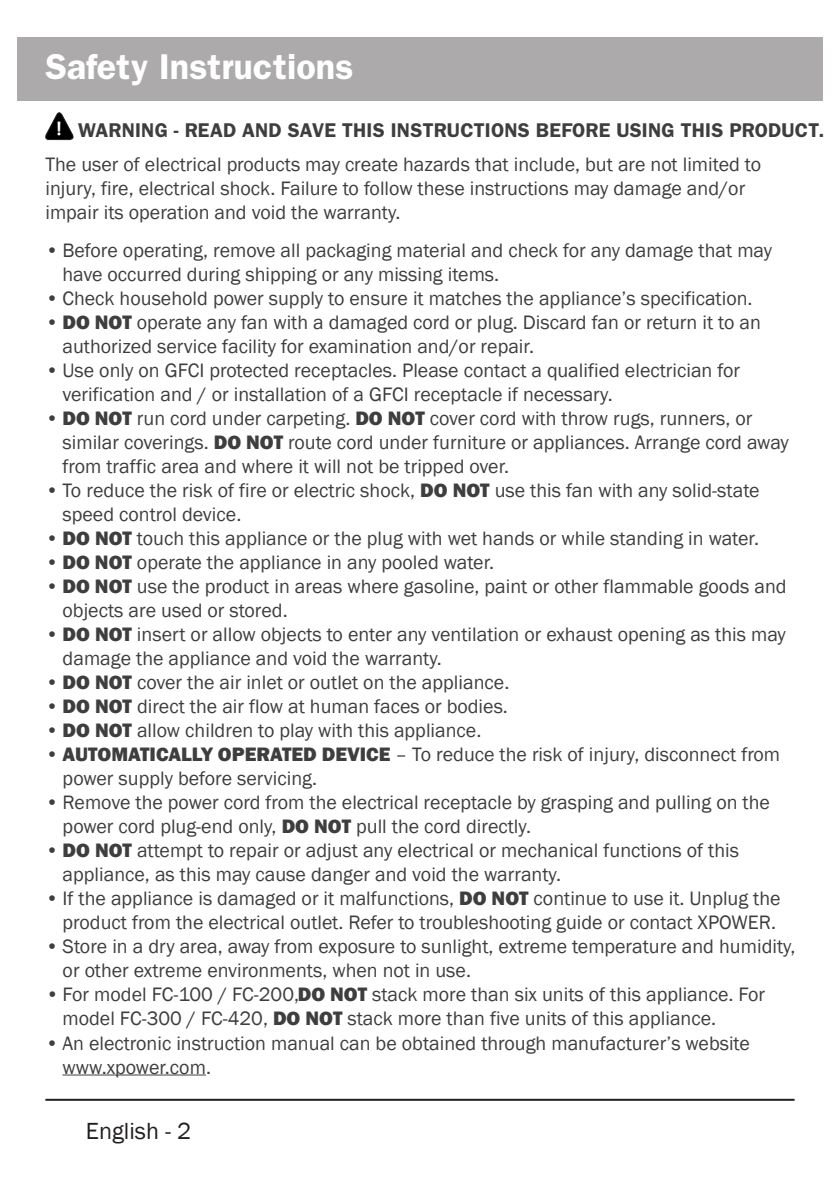
<style>
.page{position:relative;width:840px;height:1191px;background:#fff}
.page>*{position:absolute;margin:0;border:0;box-sizing:border-box;transform-origin:0 0}
.t1{font:600 36px "Franklin Gothic";color:#fff}
.t2{font:24px "Franklin Gothic";color:#231f20}
.t3{font:20px/24px "Franklin Gothic";color:#3e3e3f}
.s1{font-family:"Calibri";font-weight:700;color:#fff}
.s2{font-weight:600}
.s3{font-weight:800}
</style>
<div class="page">
<hr style="left:45px;top:1098px;width:749px;height:2px;background:#231f20">
<div style="left:17px;top:38px;width:805px;height:63px;background:#acaaab"></div>
<svg style="left:45px;top:112px;width:29px;height:28px"></svg>
<hr style="left:62px;top:1074px;width:144px;height:1px;background:#3e3e3f">
<h1 class="t1" style="left:45px;top:46px;width:309px">Safety Instructions</h1>
<p class="t3" style="left:45px;top:113px;width:780px;line-height:34.8px;text-indent:10px"><span class="s1">!</span> <span class="s2">WARNING - READ AND SAVE THIS INSTRUCTIONS BEFORE USING THIS PRODUCT.<br></span>The user of electrical products may create hazards that include, but are not limited to</p>
<p class="t3" style="left:45px;top:177px;width:701px">injury, fire, electrical shock. Failure to follow these instructions may damage and/or impair its operation and void the warranty.</p>
<p class="t3" style="left:62px;top:239px;width:710px;text-indent:-17px">• Before operating, remove all packaging material and check for any damage that may have occurred during shipping or any missing items.</p>
<p class="t3" style="left:45px;top:287px;width:708px">• Check household power supply to ensure it matches the appliance’s specification.</p>
<p class="t3" style="left:62px;top:311px;width:699px;text-indent:-17px">• <span class="s3">DO NOT</span> operate any fan with a damaged cord or plug. Discard fan or return it to an authorized service facility for examination and/or repair.</p>
<p class="t3" style="left:62px;top:359px;width:678px;text-indent:-17px">• Use only on GFCI protected receptacles. Please contact a qualified electrician for verification and / or installation of a GFCI receptacle if necessary.</p>
<p class="t3" style="left:62px;top:407px;width:727px;text-indent:-17px">• <span class="s3">DO NOT</span> run cord under carpeting. <span class="s3">DO NOT</span> cover cord with throw rugs, runners, or similar coverings. <span class="s3">DO NOT</span> route cord under furniture or appliances. Arrange cord away from traffic area and where it will not be tripped over.</p>
<p class="t3" style="left:62px;top:479px;width:698px;text-indent:-17px">• To reduce the risk of fire or electric shock, <span class="s3">DO NOT</span> use this fan with any solid-state speed control device.</p>
<p class="t3" style="left:45px;top:527px;width:714px">• <span class="s3">DO NOT</span> touch this appliance or the plug with wet hands or while standing in water.</p>
<p class="t3" style="left:45px;top:551px;width:450px">• <span class="s3">DO NOT</span> operate the appliance in any pooled water.</p>
<p class="t3" style="left:62px;top:575px;width:725px;text-indent:-17px">• <span class="s3">DO NOT</span> use the product in areas where gasoline, paint or other flammable goods and objects are used or stored.</p>
<p class="t3" style="left:63px;top:623px;width:724px;text-indent:-17px">• <span class="s3">DO NOT</span> insert or allow objects to enter any ventilation or exhaust opening as this may damage the appliance and void the warranty.</p>
<p class="t3" style="left:46px;top:671px;width:465px">• <span class="s3">DO NOT</span> cover the air inlet or outlet on the appliance.</p>
<p class="t3" style="left:46px;top:695px;width:463px">• <span class="s3">DO NOT</span> direct the air flow at human faces or bodies.</p>
<p class="t3" style="left:46px;top:719px;width:437px">• <span class="s3">DO NOT</span> allow children to play with this appliance.</p>
<p class="t3" style="left:63px;top:743px;width:718px;text-indent:-17px">• <span class="s3">AUTOMATICALLY OPERATED DEVICE</span> – To reduce the risk of injury, disconnect from power supply before servicing.</p>
<p class="t3" style="left:63px;top:791px;width:708px;text-indent:-17px">• Remove the power cord from the electrical receptacle by grasping and pulling on the power cord plug-end only, <span class="s3">DO NOT</span> pull the cord directly.</p>
<p class="t3" style="left:63px;top:839px;width:677px;text-indent:-17px">• <span class="s3">DO NOT</span> attempt to repair or adjust any electrical or mechanical functions of this appliance, as this may cause danger and void the warranty.</p>
<p class="t3" style="left:46px;top:887px;width:736px;text-align:right">• If the appliance is damaged or it malfunctions, <span class="s3">DO NOT</span> continue to use it. Unplug the product from the electrical outlet. Refer to troubleshooting guide or contact XPOWER.</p>
<p class="t3" style="left:63px;top:935px;width:734px;text-indent:-17px">• Store in a dry area, away from exposure to sunlight, extreme temperature and humidity, or other extreme environments, when not in use.</p>
<p class="t3" style="left:62px;top:983px;width:703px;text-indent:-17px">• For model FC-100 / FC-200, <span class="s3">DO NOT</span> stack more than six units of this appliance. For model FC-300 / FC-420, <span class="s3">DO NOT</span> stack more than five units of this appliance.</p>
<p class="t3" style="left:62px;top:1031px;width:688px;text-indent:-17px">• An electronic instruction manual can be obtained through manufacturer’s website www.xpower.com.</p>
<p class="t2" style="left:86px;top:1115px;width:107px">English - 2</p>
</div>
